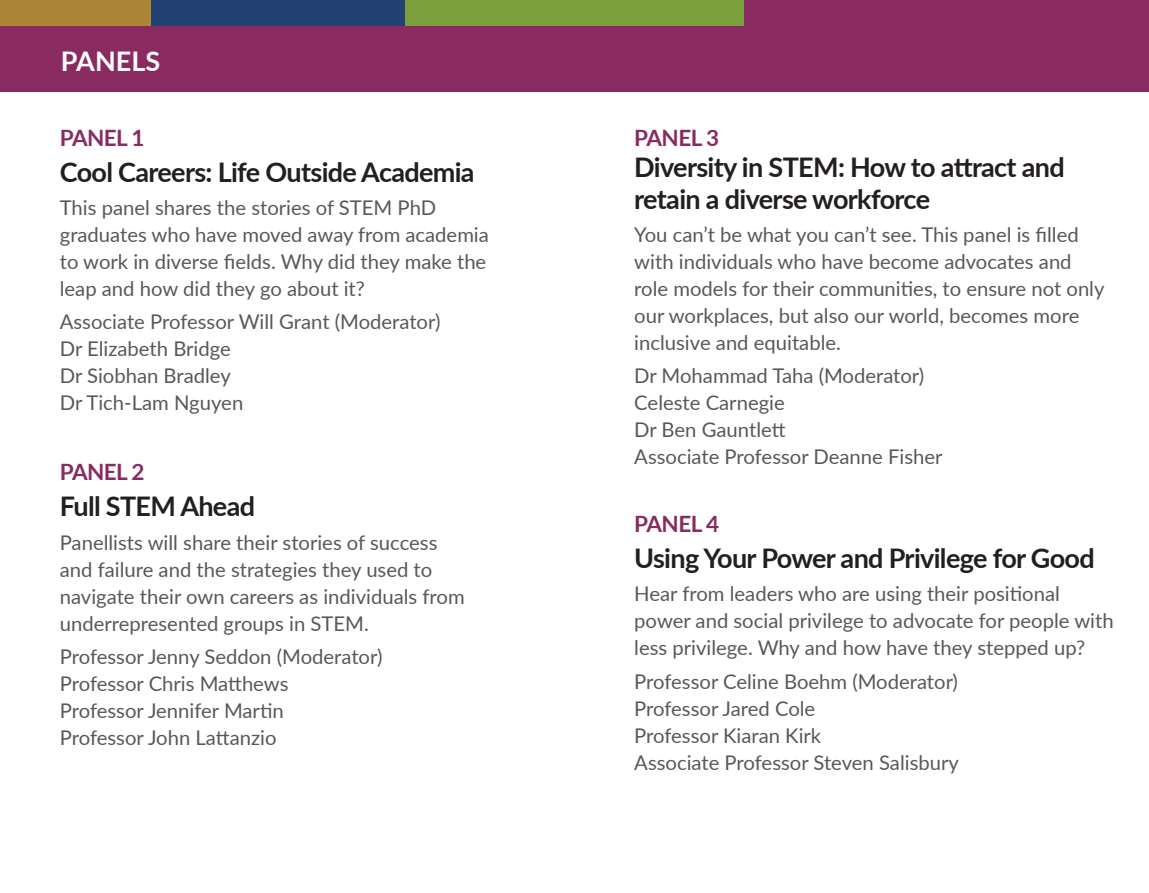
<style>
.page{position:relative;width:1149px;height:893px;background:#fff}
.page>*{position:absolute;margin:0;border:0;box-sizing:border-box;transform-origin:0 0}
.t1{font:700 27px/31.5px "Lato";letter-spacing:-.025em;color:#231f20}
.t2{font:700 27px "Lato";color:#fff}
.t3{font:700 22.5px "Lato";letter-spacing:-.025em;color:#892a61}
.t4{font:20.25px/27px "Lato";color:#57585a}
</style>
<div class="page">
<div style="left:0;top:0;width:1148px;height:92px;background:#892a61"></div>
<div style="left:405px;top:0;width:338px;height:26px;background:#7c9f3e"></div>
<div style="left:150px;top:0;width:255px;height:26px;background:#234273"></div>
<div style="left:0;top:0;width:150px;height:26px;background:#ab8436"></div>
<h1 class="t2" style="left:61px;top:42px;width:101px">PANELS</h1>
<p class="t3" style="left:60px;top:121px;width:86px">PANEL 1</p>
<h1 class="t1" style="left:60px;top:155px;width:416px">Cool Careers: Life Outside Academia</h1>
<p class="t4" style="left:60px;top:193px;width:430px">This panel shares the stories of STEM PhD graduates who have moved away from academia to work in diverse fields. Why did they make the leap and how did they go about it?</p>
<p class="t4" style="left:60px;top:308px;width:382px">Associate Professor Will Grant (Moderator)<br>Dr Elizabeth Bridge<br>Dr Siobhan Bradley<br>Dr Tich-Lam Nguyen</p>
<p class="t3" style="left:60px;top:455px;width:86px">PANEL 2</p>
<h1 class="t1" style="left:60px;top:489px;width:197px">Full STEM Ahead</h1>
<p class="t4" style="left:60px;top:528px;width:406px">Panellists will share their stories of success and failure and the strategies they used to navigate their own careers as individuals from underrepresented groups in STEM.</p>
<p class="t4" style="left:60px;top:642px;width:324px">Professor Jenny Seddon (Moderator)<br>Professor Chris Matthews<br>Professor Jennifer Martin<br>Professor John Lattanzio</p>
<p class="t3" style="left:634px;top:121px;width:86px">PANEL 3</p>
<h1 class="t1" style="left:634px;top:150px;width:432px">Diversity in STEM: How to attract and retain a diverse workforce</h1>
<p class="t4" style="left:634px;top:220px;width:471px">You can’t be what you can’t see. This panel is filled with individuals who have become advocates and role models for their communities, to ensure not only our workplaces, but also our world, becomes more inclusive and equitable.</p>
<p class="t4" style="left:634px;top:362px;width:309px">Dr Mohammad Taha (Moderator)<br>Celeste Carnegie<br>Dr Ben Gauntlett<br>Associate Professor Deanne Fisher</p>
<p class="t3" style="left:634px;top:507px;width:86px">PANEL 4</p>
<h1 class="t1" style="left:634px;top:541px;width:462px">Using Your Power and Privilege for Good</h1>
<p class="t4" style="left:634px;top:580px;width:480px">Hear from leaders who are using their positional power and social privilege to advocate for people with less privilege. Why and how have they stepped up?</p>
<p class="t4" style="left:634px;top:667px;width:326px">Professor Celine Boehm (Moderator)<br>Professor Jared Cole<br>Professor Kiaran Kirk<br>Associate Professor Steven Salisbury</p>
</div>
